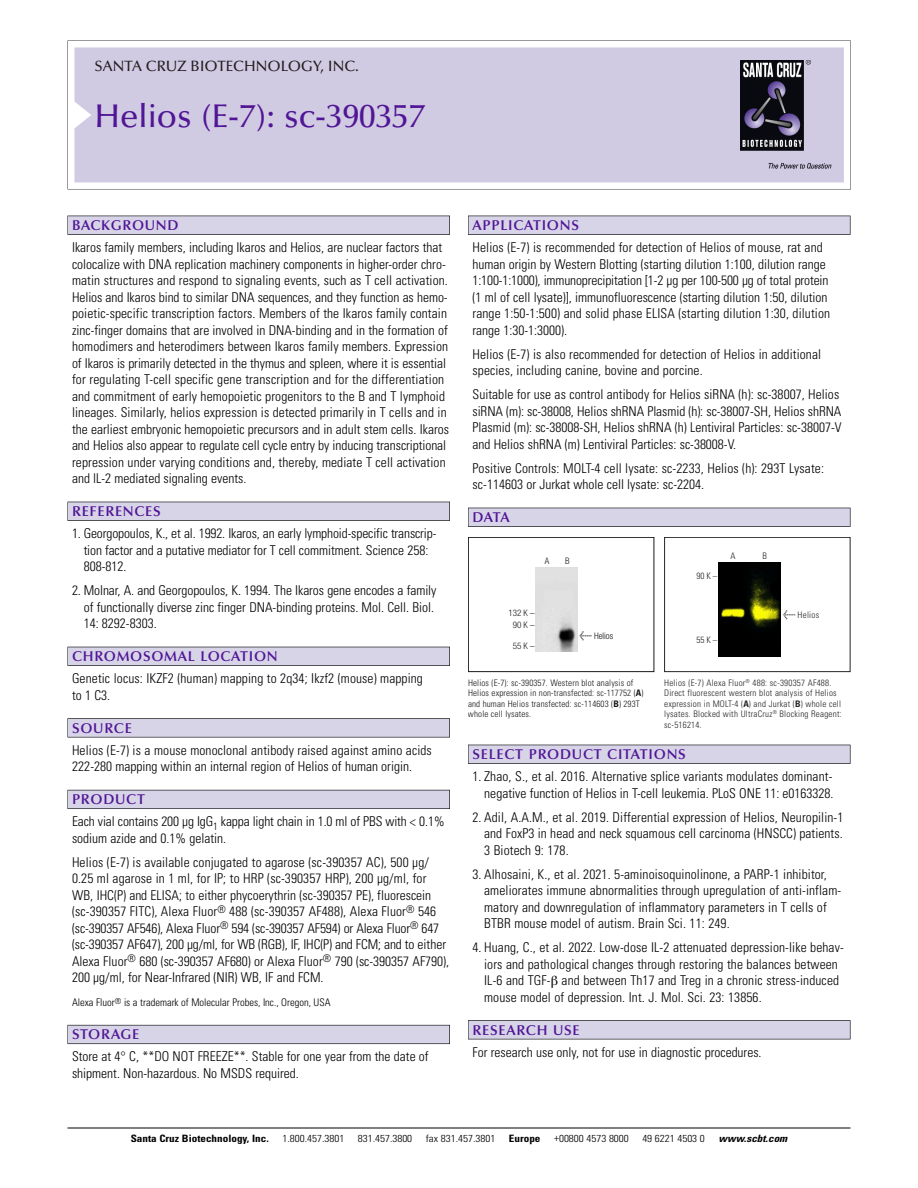
<style>
.page{position:relative;width:918px;height:1188px;background:#fff}
.page>*{position:absolute;margin:0;border:0;box-sizing:border-box;transform-origin:0 0}
.t1{font:500 33px "Optima";color:#511695}
.t2{font:500 15px "Optima";color:#231f20}
.t3{font:600 14.25px "Optima";letter-spacing:.05em;color:#511695}
.t4{font:300 condensed 13.5px/16.5px "Univers";color:#000}
.t5{font:300 condensed 10.5px "Univers";color:#000}
.t6{font:300 condensed 10.2px "Univers";color:#000;scale:1.1 1}
.t7{font:700 condensed 10.2px "Univers";color:#000;scale:1.1 1}
.t8{font:italic 700 condensed 10.2px "Univers";color:#000;scale:1.1 1}
.t9{font:300 condensed 9px/10.5px "Univers";letter-spacing:.025em;color:#272526}
.t10{font:300 condensed 9px/10.5px "Univers";letter-spacing:.015em;color:#191919}
.t11{font:300 condensed 9px/12px "Helvetica Neue";color:#191919;text-align:center}
.s1{font-family:"Meta Plus";font-weight:400;font-stretch:normal;font-size:10.5px}
.s2{font-weight:700}
</style>
<div class="page">
<svg style="left:68px;top:40px;width:783px;height:149px"></svg>
<div style="left:74px;top:47px;width:770px;height:135px;background:#d1cae3"></div>
<img style="left:741px;top:60px;width:90px;height:108px">
<div style="left:68px;top:216px;width:382px;height:19px;background:#535256"></div>
<div style="left:68px;top:216px;width:381px;height:18px;background:#d7d4e8"></div>
<div style="left:68px;top:502px;width:382px;height:19px;background:#525156"></div>
<div style="left:68px;top:502px;width:381px;height:18px;background:#d7d4e8"></div>
<div style="left:68px;top:647px;width:382px;height:19px;background:#515057"></div>
<div style="left:68px;top:647px;width:381px;height:18px;background:#d7d4e8"></div>
<div style="left:68px;top:718px;width:382px;height:19px;background:#575659"></div>
<div style="left:68px;top:719px;width:381px;height:18px;background:#d7d4e8"></div>
<div style="left:68px;top:790px;width:382px;height:19px;background:#595860"></div>
<div style="left:68px;top:790px;width:381px;height:18px;background:#d7d4e8"></div>
<div style="left:68px;top:1025px;width:382px;height:19px;background:#64626c"></div>
<div style="left:68px;top:1025px;width:381px;height:18px;background:#d7d4e8"></div>
<div style="left:468px;top:216px;width:382px;height:19px;background:#535256"></div>
<div style="left:468px;top:216px;width:382px;height:18px;background:#d7d4e8"></div>
<div style="left:468px;top:508px;width:382px;height:19px;background:#525156"></div>
<div style="left:468px;top:508px;width:382px;height:18px;background:#d7d4e8"></div>
<div style="left:468px;top:745px;width:382px;height:19px;background:#525156"></div>
<div style="left:468px;top:745px;width:382px;height:18px;background:#d7d4e8"></div>
<div style="left:468px;top:1020px;width:382px;height:19px;background:#545357"></div>
<div style="left:468px;top:1021px;width:382px;height:18px;background:#d7d4e8"></div>
<hr style="left:68px;top:1128px;width:782px;height:1px;background:#000">
<div style="left:468px;top:537px;width:186px;height:135px;border:1px solid #191919"></div>
<img style="left:536px;top:567px;width:41px;height:85px">
<div style="left:664px;top:537px;width:186px;height:135px;border:1px solid #272526"></div>
<img style="left:718px;top:562px;width:63px;height:95px">
<p class="t2" style="left:94px;top:60px;width:266px">SANTA CRUZ BIOTECHNOLOGY, INC.</p>
<p class="t1" style="left:94px;top:102px;width:332px">Helios (E-7): sc-390357</p>
<p class="t3" style="left:72px;top:219px;width:108px">BACKGROUND</p>
<p class="t4" style="left:72px;top:240px;width:379px">Ikaros family members, including Ikaros and Helios, are nuclear factors that colocalize with DNA replication machinery components in higher-order chro&shy;matin structures and respond to signaling events, such as T cell activation.<br>Helios and Ikaros bind to similar DNA sequences, and they function as hemo&shy;poietic-specific transcription factors. Members of the Ikaros family contain zinc-finger domains that are involved in DNA-binding and in the formation of homodimers and heterodimers between Ikaros family members. Expression of Ikaros is primarily detected in the thymus and spleen, where it is essential for regulating T-cell specific gene transcription and for the differentiation and commitment of early hemopoietic progenitors to the B and T lymphoid lineages. Similarly, helios expression is detected primarily in T cells and in the earliest embryonic hemopoietic precursors and in adult stem cells. Ikaros and Helios also appear to regulate cell cycle entry by inducing transcriptional repression under varying conditions and, thereby, mediate T cell activation and lL-2 mediated signaling events.</p>
<p class="t3" style="left:72px;top:505px;width:90px">REFERENCES</p>
<p class="t4" style="left:84px;top:526px;width:354px;text-indent:-12px">1. Georgopoulos, K., et al. 1992. Ikaros, an early lymphoid-specific transcrip&shy;tion factor and a putative mediator for T cell commitment. Science 258:<br>808-812.</p>
<p class="t4" style="left:84px;top:583px;width:354px;text-indent:-12px">2. Molnar, A. and Georgopoulos, K. 1994. The Ikaros gene encodes a family of functionally diverse zinc finger DNA-binding proteins. Mol. Cell. Biol.<br>14: 8292-8303.</p>
<p class="t3" style="left:72px;top:650px;width:207px">CHROMOSOMAL LOCATION</p>
<p class="t4" style="left:72px;top:672px;width:352px">Genetic locus: IKZF2 (human) mapping to 2q34; Ikzf2 (mouse) mapping to 1 C3.</p>
<p class="t3" style="left:72px;top:722px;width:61px">SOURCE</p>
<p class="t4" style="left:72px;top:743px;width:361px">Helios (E-7) is a mouse monoclonal antibody raised against amino acids<br>222-280 mapping within an internal region of Helios of human origin.</p>
<p class="t3" style="left:72px;top:793px;width:74px">PRODUCT</p>
<p class="t4" style="left:72px;top:815px;width:374px">Each vial contains 200 µg IgG<sub>1</sub> kappa light chain in 1.0 ml of PBS with &lt; 0.1% sodium azide and 0.1% gelatin.</p>
<p class="t4" style="left:72px;top:855px;width:379px">Helios (E-7) is available conjugated to agarose (sc-390357 AC), 500 µg/ 0.25 ml agarose in 1 ml, for IP; to HRP (sc-390357 HRP), 200 µg/ml, for WB, IHC(P) and ELISA; to either phycoerythrin (sc-390357 PE), fluorescein (sc-390357 FITC), Alexa Fluor<sup>®</sup> 488 (sc-390357 AF488), Alexa Fluor<sup>®</sup> 546 (sc-390357 AF546), Alexa Fluor<sup>®</sup> 594 (sc-390357 AF594) or Alexa Fluor<sup>®</sup> 647 (sc-390357 AF647), 200 µg/ml, for WB (RGB), IF, IHC(P) and FCM; and to either Alexa Fluor<sup>®</sup> 680 (sc-390357 AF680) or Alexa Fluor<sup>®</sup> 790 (sc-390357 AF790), 200 µg/ml, for Near-Infrared (NIR) WB, IF and FCM.</p>
<p class="t5" style="left:72px;top:999px;width:260px">Alexa Fluor<sup>®</sup> is a trademark of Molecular Probes, Inc., Oregon, USA</p>
<p class="t3" style="left:72px;top:1029px;width:69px">STORAGE</p>
<p class="t4" style="left:72px;top:1050px;width:358px">Store at 4° C, **DO NOT FREEZE**. Stable for one year from the date of shipment. Non-hazardous. No MSDS required.</p>
<p class="t3" style="left:473px;top:219px;width:108px">APPLICATIONS</p>
<p class="t4" style="left:473px;top:240px;width:359px">Helios (E-7) is recommended for detection of Helios of mouse, rat and human origin by Western Blotting (starting dilution 1:100, dilution range 1:100-1:1000), immunoprecipitation [1-2 µg per 100-500 µg of total protein (1 ml of cell lysate)], immunofluorescence (starting dilution 1:50, dilution range 1:50-1:500) and solid phase ELISA (starting dilution 1:30, dilution range 1:30-1:3000).</p>
<p class="t4" style="left:473px;top:347px;width:350px">Helios (E-7) is also recommended for detection of Helios in additional species, including canine, bovine and porcine.</p>
<p class="t4" style="left:473px;top:387px;width:371px">Suitable for use as control antibody for Helios siRNA (h): sc-38007, Helios siRNA (m): sc-38008, Helios shRNA Plasmid (h): sc-38007-SH, Helios shRNA Plasmid (m): sc-38008-SH, Helios shRNA (h) Lentiviral Particles: sc-38007-V and Helios shRNA (m) Lentiviral Particles: sc-38008-V.</p>
<p class="t4" style="left:473px;top:461px;width:353px">Positive Controls: MOLT-4 cell lysate: sc-2233, Helios (h): 293T Lysate: sc-114603 or Jurkat whole cell lysate: sc-2204.</p>
<p class="t3" style="left:473px;top:511px;width:39px">DATA</p>
<p class="t11" style="left:545px;top:555px;width:6px">A</p>
<p class="t11" style="left:565px;top:555px;width:6px">B</p>
<p class="t9" style="left:731px;top:551px;width:7px">A</p>
<p class="t9" style="left:763px;top:551px;width:6px">B</p>
<p class="t9" style="left:696px;top:572px;width:22px">90 K –</p>
<p class="t11" style="left:508px;top:608px;width:28px">132 K –<br>90K–</p>
<p class="t11" style="left:513px;top:641px;width:23px">55K–</p>
<p class="t11" style="left:580px;top:631px;width:35px"><span class="s1">&lt;</span> Helios</p>
<p class="t9" style="left:696px;top:635px;width:22px">55 K –</p>
<p class="t9" style="left:783px;top:611px;width:38px"><span class="s1">&lt;</span> Helios</p>
<p class="t10" style="left:468px;top:678px;width:177px">Helios (E-7): sc-390357. Western blot analysis of Helios expression in non-transfected: sc-117752 (<span class="s2">A</span>) and human Helios transfected: sc-114603 (<span class="s2">B</span>) 293T whole cell lysates.</p>
<p class="t9" style="left:664px;top:678px;width:179px">Helios (E-7) Alexa Fluor<sup>®</sup> 488: sc-390357 AF488.<br>Direct fluorescent western blot analysis of Helios expression in MOLT-4 (<span class="s2">A</span>) and Jurkat (<span class="s2">B</span>) whole cell lysates. Blocked with UltraCruz<sup>®</sup> Blocking Reagent: sc-516214.</p>
<p class="t3" style="left:473px;top:748px;width:215px">SELECT PRODUCT CITATIONS</p>
<p class="t4" style="left:473px;top:769px;width:363px;text-align:right">1. Zhao, S., et al. 2016. Alternative splice variants modulates dominant&shy;negative function of Helios in T-cell leukemia. PLoS ONE 11: e0163328.</p>
<p class="t4" style="left:484px;top:810px;width:361px;text-align:justify;text-indent:-12px">2. Adil, A.A.M., et al. 2019. Differential expression of Helios, Neuropilin-1 and FoxP3 in head and neck squamous cell carcinoma (HNSCC) patients.<br>3 Biotech 9: 178.</p>
<p class="t4" style="left:484px;top:867px;width:359px;text-indent:-12px">3. Alhosaini, K., et al. 2021. 5-aminoisoquinolinone, a PARP-1 inhibitor, ameliorates immune abnormalities through upregulation of anti-inflam&shy;matory and downregulation of inflammatory parameters in T cells of BTBR mouse model of autism. Brain Sci. 11: 249.</p>
<p class="t4" style="left:484px;top:940px;width:361px;text-indent:-12px">4. Huang, C., et al. 2022. Low-dose IL-2 attenuated depression-like behav&shy;iors and pathological changes through restoring the balances between IL-6 and TGF- and between Th17 and Treg in a chronic stress-induced mouse model of depression. Int. J. Mol. Sci. 23: 13856.</p>
<p class="t3" style="left:473px;top:1024px;width:109px">RESEARCH USE</p>
<p class="t4" style="left:473px;top:1045px;width:291px">For research use only, not for use in diagnostic procedures.</p>
<p class="t7" style="left:131px;top:1135px;width:127px">Santa Cruz Biotechnology, Inc.</p>
<p class="t6" style="left:282px;top:1135px;width:58px">1.800.457.3801</p>
<p class="t6" style="left:358px;top:1135px;width:51px">831.457.3800</p>
<p class="t6" style="left:426px;top:1135px;width:65px">fax 831.457.3801</p>
<p class="t7" style="left:509px;top:1135px;width:30px">Europe</p>
<p class="t6" style="left:554px;top:1135px;width:69px">+00800 4573 8000</p>
<p class="t6" style="left:642px;top:1135px;width:58px">49 6221 4503 0</p>
<p class="t8" style="left:719px;top:1135px;width:66px">www.scbt.com</p>
</div>
